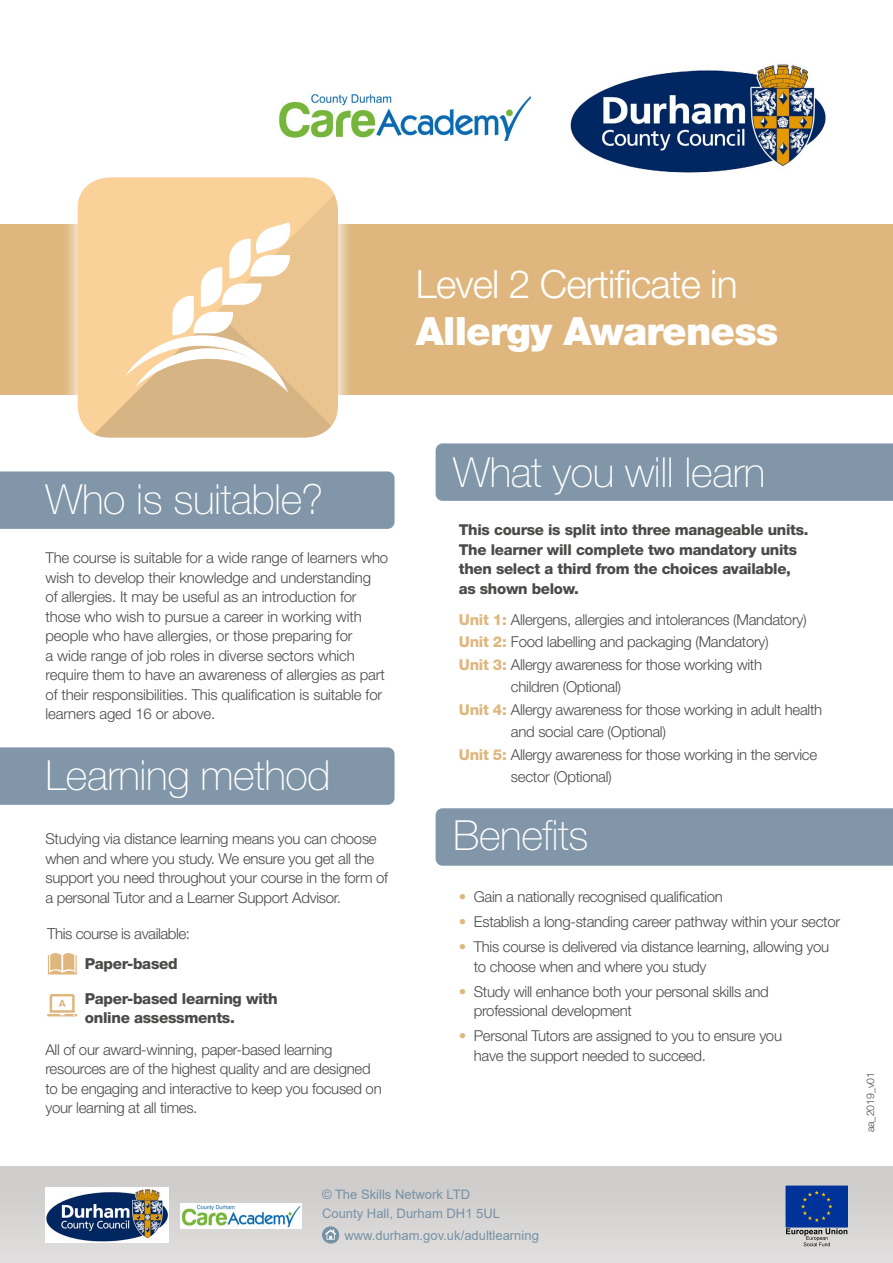
<style>
.page{position:relative;width:893px;height:1263px;background:#fff}
.page>*{position:absolute;margin:0;border:0;box-sizing:border-box;transform-origin:0 0}
.t1{font:100 41.55px "Helvetica Neue LT Pro";letter-spacing:-.01em;color:#fff}
.t2{font:300 39px "Helvetica Neue LT Pro";letter-spacing:-.02em;color:#fff}
.t3{font:900 39px "Helvetica Neue LT Pro";letter-spacing:-.02em;color:#fff}
.t4{font:800 15.15px/19.5px "Helvetica Neue LT Pro";letter-spacing:-.02em;color:#4a4a49}
.t5{font:300 15.15px "Helvetica Neue LT Pro";letter-spacing:-.03em;color:#4a4a49}
.t6{font:300 15px/19.5px "Helvetica Neue LT Pro";letter-spacing:-.02em;color:#4a4a49}
.t7{font:800 15px/19.5px "Helvetica Neue LT Pro";letter-spacing:-.02em;color:#4a4a49}
.t8{font:13.05px/21.9px "Arial";color:#7691a4}
.t9{font:300 10.5px "Helvetica Neue LT Pro";letter-spacing:-.01em;color:#4a4a49}
.s1{font-weight:800;color:#dfb77e}
</style>
<div class="page">
<div style="left:0;top:1167px;width:893px;height:96px;background:#d0cecd"></div>
<div style="left:0;top:224px;width:893px;height:171px;background:#dfb77e"></div>
<div style="left:62px;top:161px;width:292px;height:293px;background:#fff;opacity:.75"></div>
<svg style="left:77px;top:177px;width:261px;height:261px;background:#f9d39e"></svg>
<svg style="left:81px;top:222px;width:257px;height:216px;background:#eecd9f"></svg>
<div style="left:436px;top:443px;width:457px;height:58px;background:#8196a9"></div>
<div style="left:436px;top:808px;width:457px;height:58px;background:#8196a9"></div>
<div style="left:0;top:471px;width:395px;height:58px;background:#8196a9"></div>
<div style="left:0;top:747px;width:395px;height:58px;background:#8196a9"></div>
<svg style="left:48px;top:953px;width:29px;height:21px"></svg>
<svg style="left:47px;top:994px;width:30px;height:22px"></svg>
<img style="left:570px;top:64px;width:256px;height:109px">
<img style="left:45px;top:1188px;width:123px;height:54px">
<svg style="left:786px;top:1228px;width:61px;height:18px"></svg>
<div style="left:786px;top:1186px;width:61px;height:41px;background:#039"></div>
<div style="left:786px;top:1186px;width:62px;height:41px;border:1px solid #039"></div>
<svg style="left:801px;top:1190px;width:32px;height:32px"></svg>
<svg style="left:322px;top:1226px;width:17px;height:17px"></svg>
<svg style="left:325px;top:1229px;width:11px;height:10px"></svg>
<img style="left:278px;top:93px;width:254px;height:49px">
<img style="left:181px;top:1203px;width:120px;height:26px">
<h2 class="t2" style="left:416px;top:260px;width:323px">Level 2 Certificate in</h2>
<h2 class="t3" style="left:416px;top:308px;width:364px">Allergy Awareness</h2>
<h1 class="t1" style="left:45px;top:475px;width:279px">Who is suitable?</h1>
<p class="t6" style="left:45px;top:548px;width:344px">The course is suitable for a wide range of learners who wish to develop their knowledge and understanding<br>of allergies. It may be useful as an introduction for those who wish to pursue a career in working with people who have allergies, or those preparing for<br>a wide range of job roles in diverse sectors which require them to have an awareness of allergies as part of their responsibilities. This qualification is suitable for learners aged 16 or above.</p>
<h1 class="t1" style="left:45px;top:751px;width:287px">Learning method</h1>
<p class="t6" style="left:45px;top:828px;width:344px">Studying via distance learning means you can choose when and where you study. We ensure you get all the support you need throughout your course in the form of a personal Tutor and a Learner Support Advisor.</p>
<p class="t5" style="left:47px;top:925px;width:144px">This course is available:</p>
<p class="t4" style="left:85px;top:954px;width:94px">Paper-based</p>
<p class="t4" style="left:85px;top:988px;width:194px">Paper-based learning with online assessments.</p>
<p class="t6" style="left:45px;top:1039px;width:338px">All of our award-winning, paper-based learning resources are of the highest quality and are designed to be engaging and interactive to keep you focused on your learning at all times.</p>
<h1 class="t1" style="left:453px;top:448px;width:314px">What you will learn</h1>
<p class="t7" style="left:459px;top:520px;width:351px">This course is split into three manageable units.<br>The learner will complete two mandatory units then select a third from the choices available, as shown below.</p>
<p class="t6" style="left:459px;top:609px;width:349px"><span class="s1">Unit 1:</span> Allergens, allergies and intolerances (Mandatory)</p>
<p class="t6" style="left:459px;top:632px;width:311px"><span class="s1">Unit 2:</span> Food labelling and packaging (Mandatory)</p>
<p class="t6" style="left:459px;top:654px;width:305px"><span class="s1">Unit 3:</span> Allergy awareness for those working with</p>
<p class="t6" style="left:511px;top:677px;width:112px">children (Optional)</p>
<p class="t6" style="left:459px;top:699px;width:365px"><span class="s1">Unit 4:</span> Allergy awareness for those working in adult health</p>
<p class="t6" style="left:511px;top:722px;width:157px">and social care (Optional)</p>
<p class="t6" style="left:459px;top:744px;width:360px"><span class="s1">Unit 5:</span> Allergy awareness for those working in the service</p>
<p class="t6" style="left:511px;top:767px;width:102px">sector (Optional)</p>
<h1 class="t1" style="left:453px;top:811px;width:137px">Benefits</h1>
<p class="t6" style="left:459px;top:887px;width:265px"><span class="s1">•</span> Gain a nationally recognised qualification</p>
<p class="t6" style="left:459px;top:912px;width:383px"><span class="s1">•</span> Establish a long-standing career pathway within your sector</p>
<p class="t6" style="left:474px;top:937px;width:357px;text-indent:-15px"><span class="s1">•</span> This course is delivered via distance learning, allowing you to choose when and where you study</p>
<p class="t6" style="left:474px;top:981px;width:296px;text-indent:-15px"><span class="s1">•</span> Study will enhance both your personal skills and professional development</p>
<p class="t6" style="left:474px;top:1026px;width:310px;text-indent:-15px"><span class="s1">•</span> Personal Tutors are assigned to you to ensure you have the support needed to succeed.</p>
<p class="t8" style="left:322px;top:1183px;width:150px">© The Skills Network LTD</p>
<p class="t8" style="left:344px;top:1202px;width:196px;text-indent:-22px">County Hall, Durham DH1 5UL www.durham.gov.uk/adultlearning</p>
<p class="t9" style="left:864px;top:1132px;width:62px;rotate:-90deg">aa_2019_v01</p>
</div>
